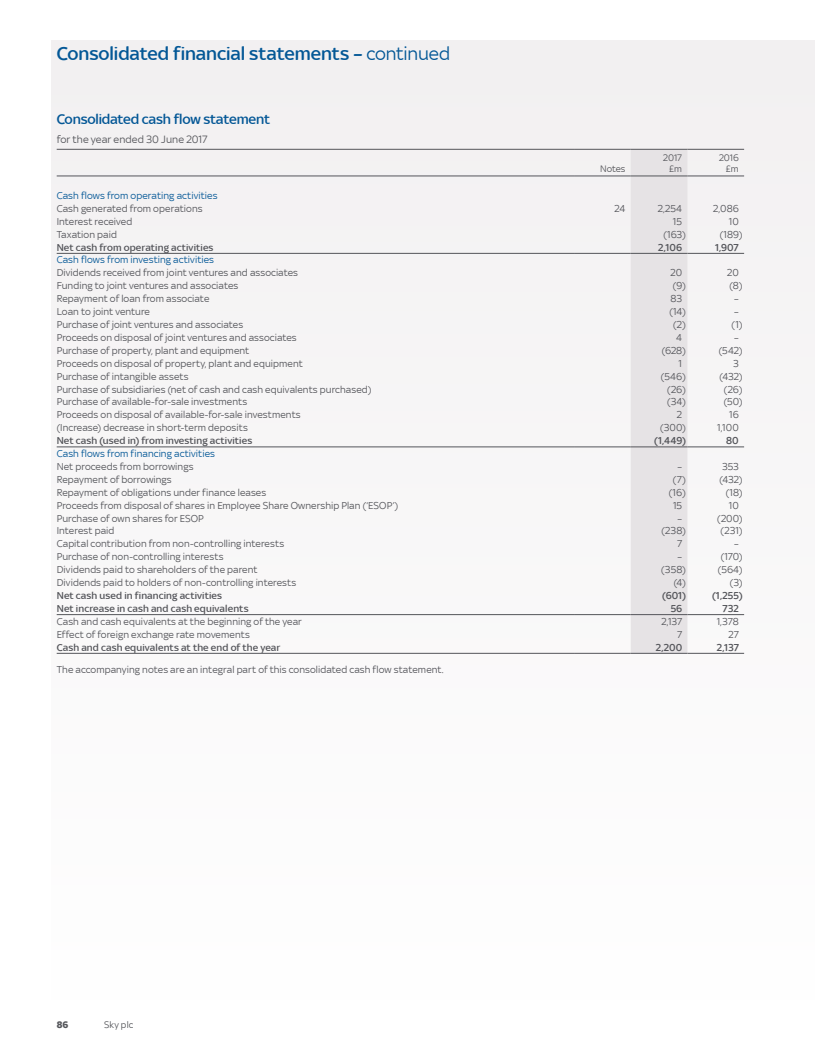
<style>
.page{position:relative;width:815px;height:1053px;background:#fff}
.page>*{position:absolute;margin:0;border:0;box-sizing:border-box;transform-origin:0 0}
.t1{font:500 20px "Sky Text";color:#035796}
.t2{font:500 15px "Sky Text";letter-spacing:-.015em;color:#035796}
.t3{font:11.25px "Sky Text";letter-spacing:.005em;color:#54555a}
.t4{font:10.62px "Sky Text";letter-spacing:.005em;color:#54555a}
.t5{font:500 10.62px "Sky Text";letter-spacing:.01em;color:#54555a}
.t6{font:10.62px "Sky Text";letter-spacing:.01em;color:#035796}
.t7{font:10px/10.6px "Sky Text";letter-spacing:-.01em;color:#54555a;text-align:center}
.t8{font:700 10px "Sky Text";color:#54555a}
.s1{font-weight:400}
</style>
<div class="page">
<div style="left:51px;top:41px;width:764px;height:958px;background:#f8f7f8"></div>
<div style="left:631px;top:150px;width:56px;height:503px;background:#e6e3e5"></div>
<hr style="left:57px;top:149px;width:517px;height:1px;background:#54555a">
<hr style="left:574px;top:149px;width:57px;height:1px;background:#54555a">
<hr style="left:631px;top:149px;width:56px;height:1px;background:#54555a">
<hr style="left:687px;top:149px;width:57px;height:1px;background:#54555a">
<hr style="left:57px;top:176px;width:517px;height:1px;background:#54555a">
<hr style="left:574px;top:176px;width:57px;height:1px;background:#54555a">
<hr style="left:631px;top:176px;width:56px;height:1px;background:#54555a">
<hr style="left:687px;top:176px;width:57px;height:1px;background:#54555a">
<hr style="left:57px;top:253px;width:517px;height:1px;background:#54555a">
<hr style="left:574px;top:253px;width:57px;height:1px;background:#54555a">
<hr style="left:631px;top:253px;width:56px;height:1px;background:#54555a">
<hr style="left:687px;top:253px;width:57px;height:1px;background:#54555a">
<hr style="left:57px;top:653px;width:517px;height:1px;background:#54555a">
<hr style="left:574px;top:653px;width:57px;height:1px;background:#54555a">
<hr style="left:631px;top:653px;width:56px;height:1px;background:#54555a">
<hr style="left:687px;top:653px;width:57px;height:1px;background:#54555a">
<hr style="left:57px;top:446px;width:517px;height:1px;background:#54555a">
<hr style="left:574px;top:446px;width:57px;height:1px;background:#54555a">
<hr style="left:631px;top:446px;width:56px;height:1px;background:#54555a">
<hr style="left:687px;top:446px;width:57px;height:1px;background:#54555a">
<hr style="left:57px;top:614px;width:517px;height:1px;background:#54555a">
<hr style="left:574px;top:614px;width:57px;height:1px;background:#54555a">
<hr style="left:631px;top:614px;width:56px;height:1px;background:#54555a">
<hr style="left:687px;top:614px;width:57px;height:1px;background:#54555a">
<h1 class="t1" style="left:57px;top:42px;width:395px">Consolidated financial statements – <span class="s1">continued</span></h1>
<h2 class="t2" style="left:57px;top:110px;width:215px">Consolidated cash flow statement</h2>
<p class="t3" style="left:57px;top:133px;width:153px">for the year ended 30 June 2017</p>
<p class="t7" style="left:600px;top:163px;width:27px">Notes</p>
<p class="t7" style="left:663px;top:152px;width:20px">2017 £m</p>
<p class="t7" style="left:719px;top:152px;width:21px;text-align:right">2016 £m</p>
<p class="t6" style="left:57px;top:189px;width:162px">Cash flows from operating activities</p>
<p class="t4" style="left:57px;top:202px;width:147px">Cash generated from operations</p>
<p class="t4" style="left:614px;top:202px;width:12px">24</p>
<p class="t4" style="left:658px;top:202px;width:26px">2,254</p>
<p class="t4" style="left:713px;top:202px;width:27px">2,086</p>
<p class="t4" style="left:57px;top:215px;width:77px">Interest received</p>
<p class="t4" style="left:673px;top:215px;width:11px">15</p>
<p class="t4" style="left:729px;top:215px;width:12px">10</p>
<p class="t4" style="left:57px;top:228px;width:62px">Taxation paid</p>
<p class="t4" style="left:663px;top:228px;width:24px">(163)</p>
<p class="t4" style="left:720px;top:228px;width:24px">(189)</p>
<p class="t5" style="left:57px;top:241px;width:158px">Net cash from operating activities</p>
<p class="t5" style="left:658px;top:241px;width:25px">2,106</p>
<p class="t5" style="left:715px;top:241px;width:25px">1,907</p>
<p class="t6" style="left:57px;top:254px;width:159px">Cash flows from investing activities</p>
<p class="t4" style="left:57px;top:267px;width:243px">Dividends received from joint ventures and associates</p>
<p class="t4" style="left:670px;top:267px;width:13px">20</p>
<p class="t4" style="left:727px;top:267px;width:13px">20</p>
<p class="t4" style="left:57px;top:280px;width:183px">Funding to joint ventures and associates</p>
<p class="t4" style="left:673px;top:280px;width:14px">(9)</p>
<p class="t4" style="left:729px;top:280px;width:14px">(8)</p>
<p class="t4" style="left:57px;top:293px;width:154px">Repayment of loan from associate</p>
<p class="t4" style="left:670px;top:293px;width:13px">83</p>
<p class="t4" style="left:734px;top:293px;width:6px">–</p>
<p class="t4" style="left:57px;top:306px;width:95px">Loan to joint venture</p>
<p class="t4" style="left:669px;top:306px;width:18px">(14)</p>
<p class="t4" style="left:734px;top:306px;width:6px">–</p>
<p class="t4" style="left:57px;top:318px;width:188px">Purchase of joint ventures and associates</p>
<p class="t4" style="left:673px;top:318px;width:14px">(2)</p>
<p class="t4" style="left:732px;top:318px;width:12px">(1)</p>
<p class="t4" style="left:57px;top:331px;width:242px">Proceeds on disposal of joint ventures and associates</p>
<p class="t4" style="left:676px;top:331px;width:7px">4</p>
<p class="t4" style="left:734px;top:331px;width:6px">–</p>
<p class="t4" style="left:57px;top:344px;width:194px">Purchase of property, plant and equipment</p>
<p class="t4" style="left:662px;top:344px;width:25px">(628)</p>
<p class="t4" style="left:719px;top:344px;width:25px">(542)</p>
<p class="t4" style="left:57px;top:357px;width:248px">Proceeds on disposal of property, plant and equipment</p>
<p class="t4" style="left:678px;top:357px;width:5px">1</p>
<p class="t4" style="left:733px;top:357px;width:7px">3</p>
<p class="t4" style="left:57px;top:370px;width:133px">Purchase of intangible assets</p>
<p class="t4" style="left:661px;top:370px;width:26px">(546)</p>
<p class="t4" style="left:719px;top:370px;width:24px">(432)</p>
<p class="t4" style="left:57px;top:383px;width:316px">Purchase of subsidiaries (net of cash and cash equivalents purchased)</p>
<p class="t4" style="left:667px;top:383px;width:20px">(26)</p>
<p class="t4" style="left:724px;top:383px;width:20px">(26)</p>
<p class="t4" style="left:57px;top:396px;width:192px">Purchase of available-for-sale investments</p>
<p class="t4" style="left:667px;top:396px;width:20px">(34)</p>
<p class="t4" style="left:724px;top:396px;width:20px">(50)</p>
<p class="t4" style="left:57px;top:409px;width:246px">Proceeds on disposal of available-for-sale investments</p>
<p class="t4" style="left:677px;top:409px;width:7px">2</p>
<p class="t4" style="left:729px;top:409px;width:11px">16</p>
<p class="t4" style="left:57px;top:422px;width:193px">(Increase) decrease in short-term deposits</p>
<p class="t4" style="left:660px;top:422px;width:27px">(300)</p>
<p class="t4" style="left:717px;top:422px;width:23px">1,100</p>
<p class="t5" style="left:57px;top:434px;width:197px">Net cash (used in) from investing activities</p>
<p class="t5" style="left:654px;top:434px;width:33px">(1,449)</p>
<p class="t5" style="left:726px;top:434px;width:14px">80</p>
<p class="t6" style="left:57px;top:447px;width:160px">Cash flows from financing activities</p>
<p class="t4" style="left:57px;top:460px;width:138px">Net proceeds from borrowings</p>
<p class="t4" style="left:678px;top:460px;width:6px">–</p>
<p class="t4" style="left:722px;top:460px;width:18px">353</p>
<p class="t4" style="left:57px;top:473px;width:117px">Repayment of borrowings</p>
<p class="t4" style="left:673px;top:473px;width:14px">(7)</p>
<p class="t4" style="left:720px;top:473px;width:24px">(432)</p>
<p class="t4" style="left:57px;top:486px;width:211px">Repayment of obligations under finance leases</p>
<p class="t4" style="left:669px;top:486px;width:18px">(16)</p>
<p class="t4" style="left:726px;top:486px;width:18px">(18)</p>
<p class="t4" style="left:57px;top:499px;width:343px">Proceeds from disposal of shares in Employee Share Ownership Plan (‘ESOP’)</p>
<p class="t4" style="left:673px;top:499px;width:11px">15</p>
<p class="t4" style="left:729px;top:499px;width:12px">10</p>
<p class="t4" style="left:57px;top:512px;width:149px">Purchase of own shares for ESOP</p>
<p class="t4" style="left:717px;top:512px;width:27px">(200)</p>
<p class="t4" style="left:57px;top:525px;width:59px">Interest paid</p>
<p class="t4" style="left:661px;top:525px;width:26px">(238)</p>
<p class="t4" style="left:720px;top:525px;width:24px">(231)</p>
<p class="t4" style="left:57px;top:538px;width:229px">Capital contribution from non-controlling interests</p>
<p class="t4" style="left:677px;top:538px;width:7px">7</p>
<p class="t4" style="left:734px;top:538px;width:6px">–</p>
<p class="t4" style="left:57px;top:551px;width:168px">Purchase of non-controlling interests</p>
<p class="t4" style="left:678px;top:551px;width:6px">–</p>
<p class="t4" style="left:721px;top:551px;width:23px">(170)</p>
<p class="t4" style="left:57px;top:564px;width:202px">Dividends paid to shareholders of the parent</p>
<p class="t4" style="left:661px;top:564px;width:26px">(358)</p>
<p class="t4" style="left:718px;top:564px;width:26px">(564)</p>
<p class="t4" style="left:57px;top:576px;width:241px">Dividends paid to holders of non-controlling interests</p>
<p class="t4" style="left:674px;top:576px;width:14px">(4)</p>
<p class="t4" style="left:730px;top:576px;width:14px">(3)</p>
<p class="t5" style="left:57px;top:589px;width:167px">Net cash used in financing activities</p>
<p class="t5" style="left:662px;top:589px;width:25px">(601)</p>
<p class="t5" style="left:712px;top:589px;width:32px">(1,255)</p>
<p class="t5" style="left:57px;top:602px;width:193px">Net increase in cash and cash equivalents</p>
<p class="t5" style="left:671px;top:602px;width:13px">56</p>
<p class="t5" style="left:723px;top:602px;width:18px">732</p>
<p class="t4" style="left:57px;top:615px;width:247px">Cash and cash equivalents at the beginning of the year</p>
<p class="t4" style="left:661px;top:615px;width:22px">2,137</p>
<p class="t4" style="left:717px;top:615px;width:24px">1,378</p>
<p class="t4" style="left:57px;top:628px;width:195px">Effect of foreign exchange rate movements</p>
<p class="t4" style="left:677px;top:628px;width:7px">7</p>
<p class="t4" style="left:729px;top:628px;width:12px">27</p>
<p class="t5" style="left:57px;top:641px;width:225px">Cash and cash equivalents at the end of the year</p>
<p class="t5" style="left:656px;top:641px;width:28px">2,200</p>
<p class="t5" style="left:717px;top:641px;width:24px">2,137</p>
<p class="t4" style="left:57px;top:663px;width:388px">The accompanying notes are an integral part of this consolidated cash flow statement.</p>
<p class="t8" style="left:57px;top:1018px;width:13px">86</p>
<p class="t7" style="left:104px;top:1019px;width:31px">Sky plc</p>
</div>
